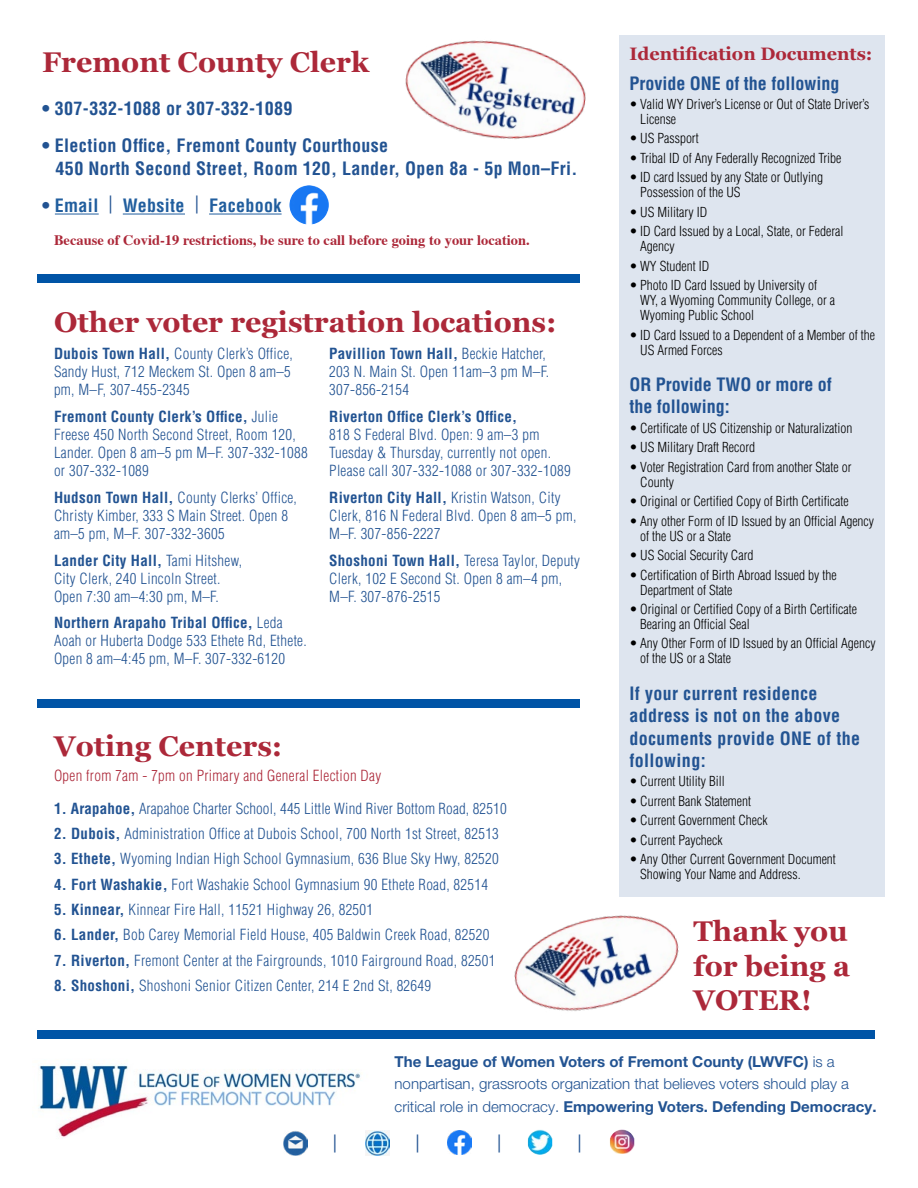
<style>
.page{position:relative;width:918px;height:1188px;background:#fff}
.page>*{position:absolute;margin:0;border:0;box-sizing:border-box;transform-origin:0 0}
.t1{font:700 28.5px/34.5px "Georgia";color:#ac2839;text-align:justify}
.t2{font:700 condensed 18px/22.5px "Helvetica LT";letter-spacing:.02em;color:#225392}
.t3{font:700 condensed 18px/22.5px "Helvetica LT";color:#225392}
.t4{font:700 18px "Georgia";color:#ac2839}
.t5{font:700 condensed 18px "Helvetica LT";letter-spacing:.02em;color:#215e9e}
.t6{font:18px "Myriad";color:#225392}
.t7{font:300 condensed 15px/18px "Helvetica LT";letter-spacing:.02em;color:#225392}
.t8{font:300 15px/22.5px "Helvetica Neue LT Pro";color:#225392}
.t9{font:300 condensed 15px "Helvetica LT";letter-spacing:.02em;color:#ac2839}
.t10{font:700 condensed 15px "Helvetica LT";letter-spacing:.02em;color:#225392}
.t11{font:700 14.4px "Times";color:#ac2839}
.t12{font:300 condensed 13.5px/15px "Helvetica LT";color:#000}
.s1{color:#225392}
.s2{font-weight:700}
</style>
<div class="page">
<div style="left:620px;top:35px;width:265px;height:862px;background:#dee5ef"></div>
<img style="left:38px;top:1063px;width:328px;height:77px">
<hr style="left:55px;top:214px;width:44px;height:1px;background:#215e9e">
<hr style="left:123px;top:214px;width:62px;height:1px;background:#215e9e">
<hr style="left:209px;top:214px;width:73px;height:1px;background:#215e9e">
<img style="left:289px;top:185px;width:40px;height:40px;border-radius:20px">
<div style="left:38px;top:1030px;width:837px;height:9px;background:#0054a6"></div>
<div style="left:38px;top:274px;width:542px;height:9px;background:#0054a6"></div>
<div style="left:38px;top:699px;width:542px;height:9px;background:#0054a6"></div>
<img style="left:514px;top:890px;width:165px;height:121px">
<img style="left:405px;top:40px;width:181px;height:99px">
<img style="left:447px;top:1130px;width:25px;height:24px">
<img style="left:366px;top:1130px;width:24px;height:25px">
<img style="left:283px;top:1130px;width:24px;height:25px">
<img style="left:528px;top:1129px;width:24px;height:26px">
<img style="left:610px;top:1129px;width:24px;height:25px">
<h1 class="t1" style="left:42px;top:43px;width:328px">Fremont County Clerk</h1>
<p class="t2" style="left:42px;top:97px;width:252px">• 307-332-1088 or 307-332-1089</p>
<p class="t2" style="left:56px;top:134px;width:523px;line-height:23.2px;text-indent:-14px">• Election Office, Fremont County Courthouse<br>450 North Second Street, Room 120, Lander, Open 8a - 5p Mon–Fri.</p>
<p class="t5" style="left:42px;top:194px;width:241px"><span class="s1">•</span> Email <sup>|</sup> Website <sup>|</sup> Facebook</p>
<p class="t11" style="left:54px;top:227px;width:477px">Because of Covid-19 restrictions, be sure to call before going to your location.</p>
<h1 class="t1" style="left:54px;top:304px;width:504px">Other voter registration locations:</h1>
<p class="t7" style="left:54px;top:345px;width:240px"><span class="s2">Dubois Town Hall,</span> County Clerk’s Office,<br>Sandy Hust, 712 Meckem St. Open 8 am–5 pm, M–F, 307-455-2345</p>
<p class="t7" style="left:54px;top:408px;width:255px"><span class="s2">Fremont County Clerk’s Office,</span> Julie Freese 450 North Second Street, Room 120, Lander. Open 8 am–5 pm M–F. 307-332-1088 or 307-332-1089</p>
<p class="t7" style="left:54px;top:488px;width:244px"><span class="s2">Hudson Town Hall,</span> County Clerks’ Office,<br>Christy Kimber, 333 S Main Street. Open 8 am–5 pm, M–F. 307-332-3605</p>
<p class="t7" style="left:54px;top:551px;width:190px"><span class="s2">Lander City Hall,</span> Tami Hitshew,<br>City Clerk, 240 Lincoln Street.<br>Open 7:30 am–4:30 pm, M–F.</p>
<p class="t7" style="left:54px;top:614px;width:254px"><span class="s2">Northern Arapaho Tribal Office,</span> Leda<br>Aoah or Huberta Dodge 533 Ethete Rd, Ethete.<br>Open 8 am–4:45 pm, M–F. 307-332-6120</p>
<p class="t7" style="left:329px;top:345px;width:222px"><span class="s2">Pavillion Town Hall,</span> Beckie Hatcher,<br>203 N. Main St. Open 11am–3 pm M–F.<br>307-856-2154</p>
<p class="t10" style="left:329px;top:407px;width:189px">Riverton Office Clerk’s Office,</p>
<p class="t7" style="left:329px;top:426px;width:243px">818 S Federal Blvd. Open: 9 am–3 pm<br>Tuesday &amp; Thursday, currently not open.<br>Please call 307-332-1088 or 307-332-1089</p>
<p class="t7" style="left:329px;top:488px;width:249px"><span class="s2">Riverton City Hall,</span> Kristin Watson, City<br>Clerk, 816 N Federal Blvd. Open 8 am–5 pm,<br>M–F. 307-856-2227</p>
<p class="t7" style="left:329px;top:551px;width:252px"><span class="s2">Shoshoni Town Hall,</span> Teresa Taylor, Deputy<br>Clerk, 102 E Second St. Open 8 am–4 pm,<br>M–F. 307-876-2515</p>
<h1 class="t1" style="left:54px;top:727px;width:230px">Voting Centers:</h1>
<p class="t9" style="left:54px;top:766px;width:329px">Open from 7am - 7pm on Primary and General Election Day</p>
<p class="t7" style="left:54px;top:799px;width:454px"><span class="s2">1. Arapahoe,</span> Arapahoe Charter School, 445 Little Wind River Bottom Road, 82510</p>
<p class="t7" style="left:54px;top:825px;width:446px"><span class="s2">2. Dubois,</span> Administration Office at Dubois School, 700 North 1st Street, 82513</p>
<p class="t7" style="left:54px;top:850px;width:446px"><span class="s2">3. Ethete,</span> Wyoming Indian High School Gymnasium, 636 Blue Sky Hwy, 82520</p>
<p class="t7" style="left:54px;top:875px;width:436px"><span class="s2">4. Fort Washakie,</span> Fort Washakie School Gymnasium 90 Ethete Road, 82514</p>
<p class="t7" style="left:54px;top:900px;width:321px"><span class="s2">5. Kinnear,</span> Kinnear Fire Hall, 11521 Highway 26, 82501</p>
<p class="t7" style="left:54px;top:926px;width:437px"><span class="s2">6. Lander,</span> Bob Carey Memorial Field House, 405 Baldwin Creek Road, 82520</p>
<p class="t7" style="left:54px;top:951px;width:443px"><span class="s2">7. Riverton,</span> Fremont Center at the Fairgrounds, 1010 Fairground Road, 82501</p>
<p class="t7" style="left:54px;top:976px;width:379px"><span class="s2">8. Shoshoni,</span> Shoshoni Senior Citizen Center, 214 E 2nd St, 82649</p>
<p class="t4" style="left:629px;top:40px;width:245px">Identification Documents:</p>
<p class="t3" style="left:629px;top:72px;width:212px">Provide ONE of the following</p>
<p class="t12" style="left:640px;top:97px;width:231px;text-indent:-11px">• Valid WY Driver’s License or Out of State Driver’s<br>License</p>
<p class="t12" style="left:629px;top:131px;width:71px">• US Passport</p>
<p class="t12" style="left:629px;top:150px;width:213px">• Tribal ID of Any Federally Recognized Tribe</p>
<p class="t12" style="left:640px;top:170px;width:184px;text-indent:-11px">• ID card Issued by any State or Outlying<br>Possession of the US</p>
<p class="t12" style="left:629px;top:204px;width:79px">• US Military ID</p>
<p class="t12" style="left:640px;top:224px;width:205px;text-indent:-11px">• ID Card Issued by a Local, State, or Federal<br>Agency</p>
<p class="t12" style="left:629px;top:258px;width:81px">• WY Student ID</p>
<p class="t12" style="left:640px;top:278px;width:196px;text-indent:-11px">• Photo ID Card Issued by University of<br>WY, a Wyoming Community College, or a<br>Wyoming Public School</p>
<p class="t12" style="left:640px;top:327px;width:236px;text-indent:-11px">• ID Card Issued to a Dependent of a Member of the<br>US Armed Forces</p>
<p class="t3" style="left:629px;top:373px;width:204px">OR Provide TWO or more of the following:</p>
<p class="t12" style="left:629px;top:420px;width:224px">• Certificate of US Citizenship or Naturalization</p>
<p class="t12" style="left:629px;top:440px;width:127px">• US Military Draft Record</p>
<p class="t12" style="left:640px;top:459px;width:213px;text-indent:-11px">• Voter Registration Card from another State or<br>County</p>
<p class="t12" style="left:629px;top:494px;width:221px">• Original or Certified Copy of Birth Certificate</p>
<p class="t12" style="left:640px;top:513px;width:235px;text-indent:-11px">• Any other Form of ID Issued by an Official Agency of the US or a State</p>
<p class="t12" style="left:629px;top:548px;width:126px">• US Social Security Card</p>
<p class="t12" style="left:640px;top:567px;width:198px;text-indent:-11px">• Certification of Birth Abroad Issued by the<br>Department of State</p>
<p class="t12" style="left:640px;top:602px;width:218px;text-indent:-11px">• Original or Certified Copy of a Birth Certificate<br>Bearing an Official Seal</p>
<p class="t12" style="left:640px;top:636px;width:237px;text-indent:-11px">• Any Other Form of ID Issued by an Official Agency of the US or a State</p>
<p class="t2" style="left:629px;top:682px;width:232px">If your current residence address is not on the above documents provide ONE of the following:</p>
<p class="t12" style="left:629px;top:774px;width:97px">• Current Utility Bill</p>
<p class="t12" style="left:629px;top:793px;width:123px">• Current Bank Statement</p>
<p class="t12" style="left:629px;top:813px;width:140px">• Current Government Check</p>
<p class="t12" style="left:629px;top:832px;width:95px">• Current Paycheck</p>
<p class="t12" style="left:640px;top:852px;width:197px;text-indent:-11px">• Any Other Current Government Document<br>Showing Your Name and Address.</p>
<h1 class="t1" style="left:693px;top:912px;width:158px">Thank you for being a VOTER!</h1>
<p class="t8" style="left:395px;top:1050px;width:483px"><span class="s2">The League of Women Voters of Fremont County (LWVFC)</span> is a nonpartisan, grassroots organization that believes voters should play a critical role in democracy. <span class="s2">Empowering Voters. Defending Democracy.</span></p>
<p class="t6" style="left:333px;top:1133px;width:6px">|</p>
<p class="t6" style="left:415px;top:1133px;width:6px">|</p>
<p class="t6" style="left:497px;top:1133px;width:6px">|</p>
<p class="t6" style="left:578px;top:1133px;width:6px">|</p>
</div>
